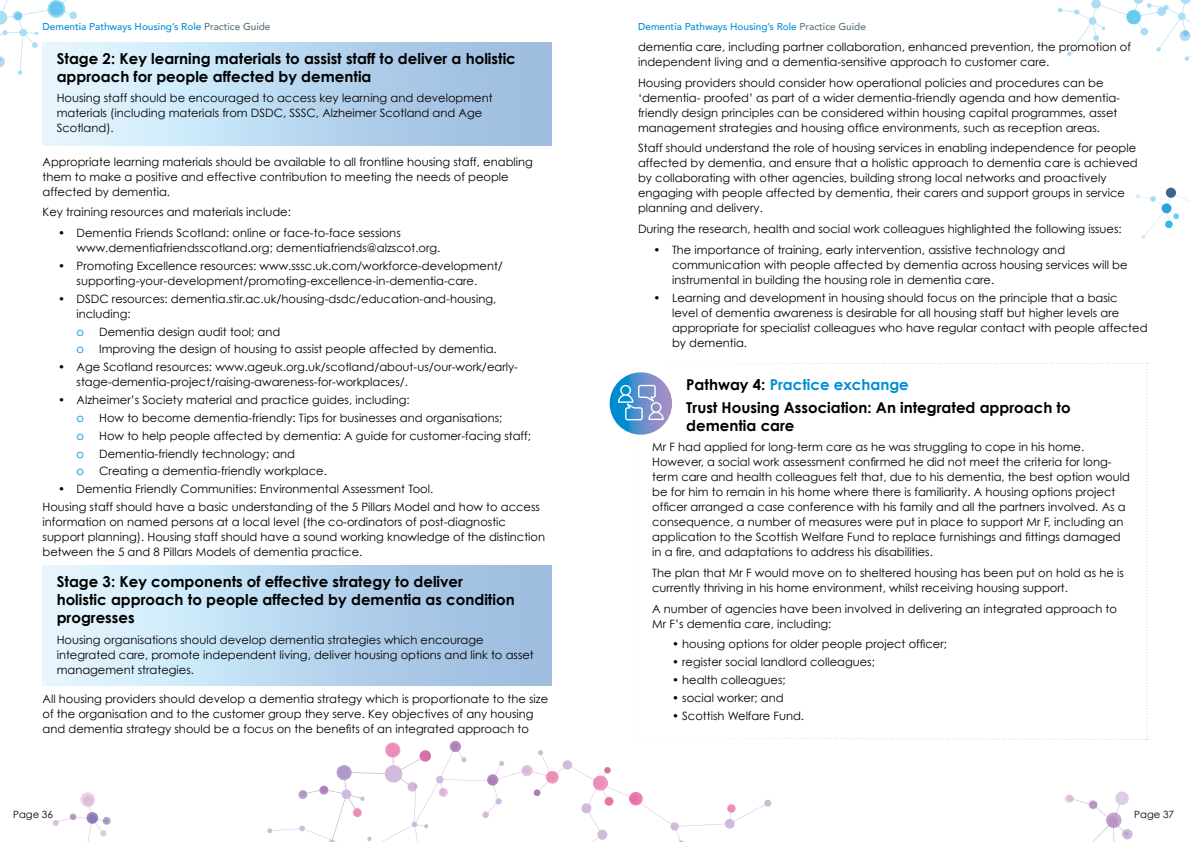
<style>
.page{position:relative;width:1191px;height:842px;background:#fff}
.page>*{position:absolute;margin:0;border:0;box-sizing:border-box;transform-origin:0 0}
.t1{font:700 15px/18px "Century Gothic";color:#000}
.t2{font:11.5px/15px "Century Gothic";color:#000}
.t3{font:11.5px "Century Gothic";color:#008fd5}
.t4{font:500 10px "Avenir";color:#008fd5}
.t5{font:10px "Century Gothic";color:#000}
.s1{color:#5b707a}
.s2{color:#008fd5}
</style>
<div class="page">
<svg style="left:1072px;top:791px;width:57px;height:51px"></svg>
<svg style="left:1106px;top:812px;width:15px;height:16px"></svg>
<svg style="left:1088px;top:800px;width:9px;height:9px"></svg>
<svg style="left:1122px;top:829px;width:10px;height:10px"></svg>
<svg style="left:1064px;top:794px;width:9px;height:9px"></svg>
<svg style="left:52px;top:792px;width:59px;height:50px"></svg>
<div style="left:43px;top:43px;width:508px;height:103px;background:linear-gradient(to right,#e4faff,#97b8dd)"></div>
<div style="left:43px;top:565px;width:508px;height:120px;background:linear-gradient(to right,#e4faff,#97b8dd)"></div>
<svg style="left:267px;top:743px;width:504px;height:99px"></svg>
<svg style="left:336px;top:765px;width:16px;height:15px"></svg>
<svg style="left:593px;top:775px;width:15px;height:16px"></svg>
<svg style="left:385px;top:742px;width:15px;height:16px"></svg>
<svg style="left:487px;top:774px;width:11px;height:12px"></svg>
<div style="left:420px;top:750px;width:11px;height:11px;background:#d471ab;border-radius:50%"></div>
<div style="left:521px;top:765px;width:11px;height:11px;background:#e1c0dc;border-radius:50%"></div>
<svg style="left:629px;top:792px;width:13px;height:13px"></svg>
<div style="left:534px;top:789px;width:6px;height:7px;background:#ac7fb7;border-radius:50%"></div>
<div style="left:482px;top:811px;width:7px;height:7px;background:#dcb4d6;border-radius:50%"></div>
<div style="left:604px;top:767px;width:7px;height:6px;background:#d471ab;border-radius:50%"></div>
<svg style="left:319px;top:786px;width:9px;height:8px"></svg>
<svg style="left:353px;top:808px;width:9px;height:9px"></svg>
<div style="left:298px;top:790px;width:9px;height:9px;background:#b59dca;border-radius:50%"></div>
<div style="left:439px;top:788px;width:9px;height:9px;background:#dcb4d6;border-radius:50%"></div>
<svg style="left:604px;top:797px;width:9px;height:9px"></svg>
<svg style="left:546px;top:771px;width:12px;height:13px"></svg>
<div style="left:450px;top:741px;width:11px;height:11px;background:#b289bc;border-radius:50%"></div>
<svg style="left:727px;top:804px;width:8px;height:9px"></svg>
<svg style="left:609px;top:372px;width:63px;height:63px"></svg>
<svg style="left:618px;top:363px;width:530px;height:377px"></svg>
<svg style="left:1057px;top:0;width:134px;height:61px"></svg>
<svg style="left:0;top:0;width:83px;height:94px"></svg>
<svg style="left:1135px;top:187px;width:56px;height:52px"></svg>
<svg style="left:1161px;top:203px;width:10px;height:11px"></svg>
<p class="t4" style="left:43px;top:18px;width:229px">Dementia Pathways Housing’s Role <span class="s1">Practice Guide</span></p>
<p class="t4" style="left:638px;top:18px;width:229px">Dementia Pathways Housing’s Role <span class="s1">Practice Guide</span></p>
<h1 class="t1" style="left:57px;top:49px;width:460px">Stage 2: Key learning materials to assist staff to deliver a holistic approach for people affected by dementia</h1>
<p class="t2" style="left:57px;top:91px;width:437px">Housing staff should be encouraged to access key learning and development materials (including materials from DSDC, SSSC, Alzheimer Scotland and Age<br>Scotland).</p>
<p class="t2" style="left:43px;top:154px;width:492px">Appropriate learning materials should be available to all frontline housing staff, enabling them to make a positive and effective contribution to meeting the needs of people affected by dementia.</p>
<p class="t2" style="left:43px;top:205px;width:250px">Key training resources and materials include:</p>
<p class="t2" style="left:77px;top:225px;width:365px;text-indent:-18px">• Dementia Friends Scotland: online or face-to-face sessions www.dementiafriendsscotland.org; dementiafriends@alzscot.org.</p>
<p class="t2" style="left:77px;top:258px;width:428px;text-indent:-18px">• Promoting Excellence resources: www.sssc.uk.com/workforce-development/ supporting-your-development/promoting-excellence-in-dementia-care.</p>
<p class="t2" style="left:77px;top:291px;width:421px;text-indent:-18px">• DSDC resources: dementia.stir.ac.uk/housing-dsdc/education-and-housing, including:</p>
<p class="t3" style="left:77px;top:324px;width:9px">o</p>
<p class="t2" style="left:99px;top:324px;width:183px">Dementia design audit tool; and</p>
<p class="t3" style="left:77px;top:342px;width:9px">o</p>
<p class="t2" style="left:99px;top:342px;width:399px">Improving the design of housing to assist people affected by dementia.</p>
<p class="t2" style="left:77px;top:359px;width:443px;text-indent:-18px">• Age Scotland resources: www.ageuk.org.uk/scotland/about-us/our-work/early&shy;stage-dementia-project/raising-awareness-for-workplaces/.</p>
<p class="t2" style="left:58px;top:392px;width:353px">• Alzheimer’s Society material and practice guides, including:</p>
<p class="t3" style="left:77px;top:411px;width:9px">o</p>
<p class="t2" style="left:99px;top:410px;width:405px">How to become dementia-friendly: Tips for businesses and organisations;</p>
<p class="t3" style="left:77px;top:429px;width:9px">o</p>
<p class="t2" style="left:99px;top:428px;width:433px">How to help people affected by dementia: A guide for customer-facing staff;</p>
<p class="t3" style="left:77px;top:446px;width:9px">o</p>
<p class="t2" style="left:99px;top:446px;width:197px">Dementia-friendly technology; and</p>
<p class="t3" style="left:77px;top:464px;width:9px">o</p>
<p class="t2" style="left:99px;top:464px;width:229px">Creating a dementia-friendly workplace.</p>
<p class="t2" style="left:43px;top:480px;width:499px;line-height:17.8px;text-indent:16px">• Dementia Friendly Communities: Environmental Assessment Tool.<br>Housing staff should have a basic understanding of the 5 Pillars Model and how to access</p>
<p class="t2" style="left:43px;top:514px;width:504px">information on named persons at a local level (the co-ordinators of post-diagnostic support planning). Housing staff should have a sound working knowledge of the distinction between the 5 and 8 Pillars Models of dementia practice.</p>
<h1 class="t1" style="left:57px;top:573px;width:459px">Stage 3: Key components of effective strategy to deliver holistic approach to people affected by dementia as condition progresses</h1>
<p class="t2" style="left:57px;top:632px;width:478px">Housing organisations should develop dementia strategies which encourage integrated care, promote independent living, deliver housing options and link to asset management strategies.</p>
<p class="t2" style="left:43px;top:692px;width:507px">All housing providers should develop a dementia strategy which is proportionate to the size of the organisation and to the customer group they serve. Key objectives of any housing and dementia strategy should be a focus on the benefits of an integrated approach to</p>
<p class="t2" style="left:638px;top:39px;width:494px">dementia care, including partner collaboration, enhanced prevention, the promotion of independent living and a dementia-sensitive approach to customer care.</p>
<p class="t2" style="left:638px;top:75px;width:483px">Housing providers should consider how operational policies and procedures can be ‘dementia- proofed’ as part of a wider dementia-friendly agenda and how dementia&shy;friendly design principles can be considered within housing capital programmes, asset management strategies and housing office environments, such as reception areas.</p>
<p class="t2" style="left:638px;top:141px;width:501px">Staff should understand the role of housing services in enabling independence for people affected by dementia, and ensure that a holistic approach to dementia care is achieved by collaborating with other agencies, building strong local networks and proactively engaging with people affected by dementia, their carers and support groups in service planning and delivery.</p>
<p class="t2" style="left:638px;top:221px;width:485px">During the research, health and social work colleagues highlighted the following issues:</p>
<p class="t2" style="left:672px;top:242px;width:457px;text-indent:-18px">• The importance of training, early intervention, assistive technology and communication with people affected by dementia across housing services will be instrumental in building the housing role in dementia care.</p>
<p class="t2" style="left:672px;top:290px;width:477px;text-indent:-18px">• Learning and development in housing should focus on the principle that a basic<br>level of dementia awareness is desirable for all housing staff but higher levels are appropriate for specialist colleagues who have regular contact with people affected by dementia.</p>
<h1 class="t1" style="left:686px;top:372px;width:386px;line-height:23px">Pathway 4: <span class="s2">Practice exchange<br></span>Trust H ousing Association: An integrated approach to</h1>
<h1 class="t1" style="left:686px;top:416px;width:110px">dementia care</h1>
<p class="t2" style="left:652px;top:439px;width:479px">Mr F had applied for long-term care as he was struggling to cope in his home.<br>However, a social work assessment confirmed he did not meet the criteria for long&shy;term care and health colleagues felt that, due to his dementia, the best option would be for him to remain in his home where there is familiarity. A housing options project officer arranged a case conference with his family and all the partners involved. As a consequence, a number of measures were put in place to support Mr F, including an application to the Scottish Welfare Fund to replace furnishings and fittings damaged in a fire, and adaptations to address his disabilities.</p>
<p class="t2" style="left:652px;top:565px;width:473px">The plan that Mr F would move on to sheltered housing has been put on hold as he is currently thriving in his home environment, whilst receiving housing support.</p>
<p class="t2" style="left:652px;top:601px;width:466px">A number of agencies have been involved in delivering an integrated approach to<br>Mr F’s dementia care, including:</p>
<p class="t2" style="left:672px;top:636px;width:276px">• housing options for older people project officer;</p>
<p class="t2" style="left:672px;top:654px;width:204px">• register social landlord colleagues;</p>
<p class="t2" style="left:672px;top:672px;width:115px">• health colleagues;</p>
<p class="t2" style="left:672px;top:690px;width:113px">• social worker; and</p>
<p class="t2" style="left:672px;top:708px;width:134px">• Scottish Welfare Fund.</p>
<p class="t5" style="left:13px;top:808px;width:41px">Page 36</p>
<p class="t5" style="left:1134px;top:808px;width:41px">Page 37</p>
</div>
